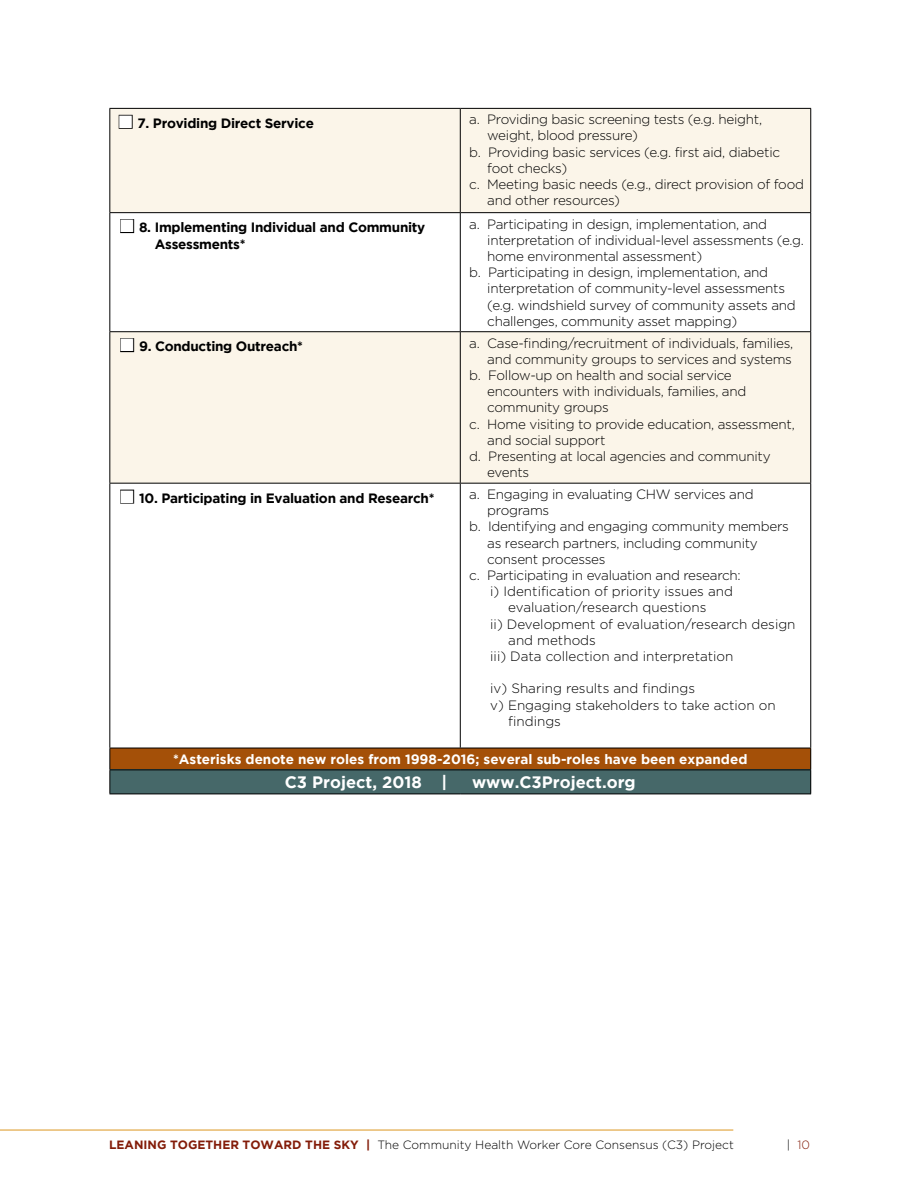
<style>
.page{position:relative;width:918px;height:1188px;background:#fff}
.page>*{position:absolute;margin:0;border:0;box-sizing:border-box;transform-origin:0 0}
.t1{font:700 16.5px "Gotham";color:#fff}
.t2{font:300 13.5px/16.2px "Gotham";letter-spacing:-.02em;color:#000}
.t3{font:300 13.5px/16.2px "Gotham";color:#000}
.checklist{font:700 13.5px/16.2px "Gotham";letter-spacing:-.02em;color:#000}
.t4{font:700 13.5px "Gotham";color:#fff}
.t5{font:300 12px "Gotham";color:#000}
.t6{font:300 12px "Gotham";color:#831c09}
.s1{color:#fff}
.s2{font-weight:700;color:#831c09}
.s3{color:#000}
</style>
<div class="page">
<hr style="left:0;top:1130px;width:733px;height:1px;background:#dc9720">
<svg style="left:110px;top:109px;width:700px;height:374px;fill:#fbf5e9"></svg>
<div style="left:110px;top:748px;width:701px;height:22px;background:#a45008"></div>
<div style="left:110px;top:770px;width:701px;height:24px;background:#466869"></div>
<svg style="left:810px;top:749px;width:1px;height:45px"></svg>
<hr style="left:109px;top:213px;width:1px;height:118px;background:#000">
<hr style="left:109px;top:109px;width:1px;height:103px;background:#000">
<hr style="left:109px;top:212px;width:351px;height:1px;background:#000">
<hr style="left:460px;top:213px;width:1px;height:118px;background:#000">
<hr style="left:810px;top:213px;width:1px;height:118px;background:#000">
<hr style="left:810px;top:484px;width:1px;height:264px;background:#000">
<hr style="left:460px;top:109px;width:1px;height:103px;background:#000">
<hr style="left:810px;top:109px;width:1px;height:103px;background:#000">
<hr style="left:460px;top:212px;width:351px;height:1px;background:#000">
<hr style="left:109px;top:794px;width:351px;height:1px;background:#000">
<hr style="left:460px;top:794px;width:351px;height:1px;background:#000">
<hr style="left:460px;top:331px;width:351px;height:1px;background:#000">
<hr style="left:810px;top:332px;width:1px;height:151px;background:#000">
<hr style="left:460px;top:483px;width:351px;height:1px;background:#000">
<svg style="left:109px;top:749px;width:1px;height:45px"></svg>
<hr style="left:109px;top:770px;width:351px;height:1px;background:#000">
<hr style="left:460px;top:770px;width:351px;height:1px;background:#000">
<hr style="left:109px;top:484px;width:1px;height:264px;background:#000">
<hr style="left:460px;top:484px;width:1px;height:264px;background:#000">
<hr style="left:109px;top:748px;width:351px;height:1px;background:#000">
<hr style="left:460px;top:748px;width:351px;height:1px;background:#000">
<hr style="left:109px;top:331px;width:351px;height:1px;background:#000">
<hr style="left:109px;top:332px;width:1px;height:151px;background:#000">
<hr style="left:460px;top:332px;width:1px;height:151px;background:#000">
<hr style="left:109px;top:483px;width:351px;height:1px;background:#000">
<hr style="left:109px;top:108px;width:351px;height:1px;background:#000">
<hr style="left:460px;top:108px;width:351px;height:1px;background:#000">
<div style="left:119px;top:115px;width:14px;height:14px;border:2px solid #000"></div>
<div style="left:120px;top:219px;width:14px;height:14px;border:2px solid #000"></div>
<div style="left:120px;top:338px;width:14px;height:14px;border:2px solid #000"></div>
<div style="left:120px;top:490px;width:14px;height:14px;border:2px solid #000"></div>
<p class="checklist" style="left:119px;top:115px;width:197px"><span class="s1">■</span> 7. Providing Direct Service</p>
<p class="t2" style="left:487px;top:111px;width:276px;text-indent:-18px">a. Providing basic screening tests (e.g. height, weight, blood pressure)</p>
<p class="t2" style="left:487px;top:144px;width:294px;text-indent:-18px">b. Providing basic services (e.g. first aid, diabetic foot checks)</p>
<p class="t2" style="left:487px;top:176px;width:318px;text-indent:-18px">c. Meeting basic needs (e.g., direct provision of food and other resources)</p>
<p class="checklist" style="left:155px;top:219px;width:272px;text-indent:-34px"><span class="s1">■</span> 8. Implementing Individual and Community<br>Assessments*</p>
<p class="t2" style="left:487px;top:215px;width:318px;text-indent:-18px">a. Participating in design, implementation, and interpretation of individual-level assessments (e.g. home environmental assessment)</p>
<p class="t2" style="left:487px;top:264px;width:310px;text-indent:-18px">b. Participating in design, implementation, and interpretation of community-level assessments (e.g. windshield survey of community assets and challenges, community asset mapping)</p>
<p class="checklist" style="left:120px;top:338px;width:184px"><span class="s1">■</span> 9. Conducting Outreach*</p>
<p class="t2" style="left:469px;top:335px;width:325px;text-align:right">a. Case-finding/recruitment of individuals, families, and community groups to services and systems</p>
<p class="t2" style="left:487px;top:367px;width:261px;text-indent:-18px">b. Follow-up on health and social service encounters with individuals, families, and community groups</p>
<p class="t2" style="left:487px;top:416px;width:309px;text-indent:-18px">c. Home visiting to provide education, assessment, and social support</p>
<p class="t2" style="left:487px;top:448px;width:285px;text-indent:-18px">d. Presenting at local agencies and community events</p>
<p class="checklist" style="left:120px;top:490px;width:316px"><span class="s1">■</span> 10. Participating in Evaluation and Research*</p>
<p class="t2" style="left:487px;top:486px;width:268px;text-indent:-18px">a. Engaging in evaluating CHW services and programs</p>
<p class="t2" style="left:487px;top:518px;width:303px;text-indent:-18px">b. Identifying and engaging community members as research partners, including community consent processes</p>
<p class="t2" style="left:469px;top:567px;width:273px">c. Participating in evaluation and research:</p>
<p class="t3" style="left:508px;top:583px;width:226px;text-indent:-18px">i) Identification of priority issues and evaluation/research questions</p>
<p class="t3" style="left:508px;top:616px;width:289px;text-indent:-18px">ii) Development of evaluation/research design and methods</p>
<p class="t3" style="left:490px;top:648px;width:245px">iii) Data collection and interpretation</p>
<p class="t3" style="left:490px;top:680px;width:206px">iv) Sharing results and findings</p>
<p class="t3" style="left:508px;top:697px;width:269px;text-indent:-18px">v) Engaging stakeholders to take action on findings</p>
<p class="t4" style="left:173px;top:751px;width:576px">*Asterisks denote new roles from 1998-2016; several sub-roles have been expanded</p>
<p class="t1" style="left:285px;top:773px;width:164px">C3 Project, 2018 |</p>
<p class="t1" style="left:472px;top:773px;width:165px">www.C3Project.org</p>
<p class="t5" style="left:109px;top:1138px;width:626px"><span class="s2">LEANING TOGETHER TOWARD THE SKY |</span> The Community Health Worker Core Consensus (C3) Project</p>
<p class="t6" style="left:787px;top:1138px;width:25px"><span class="s3">|</span> 10</p>
</div>
